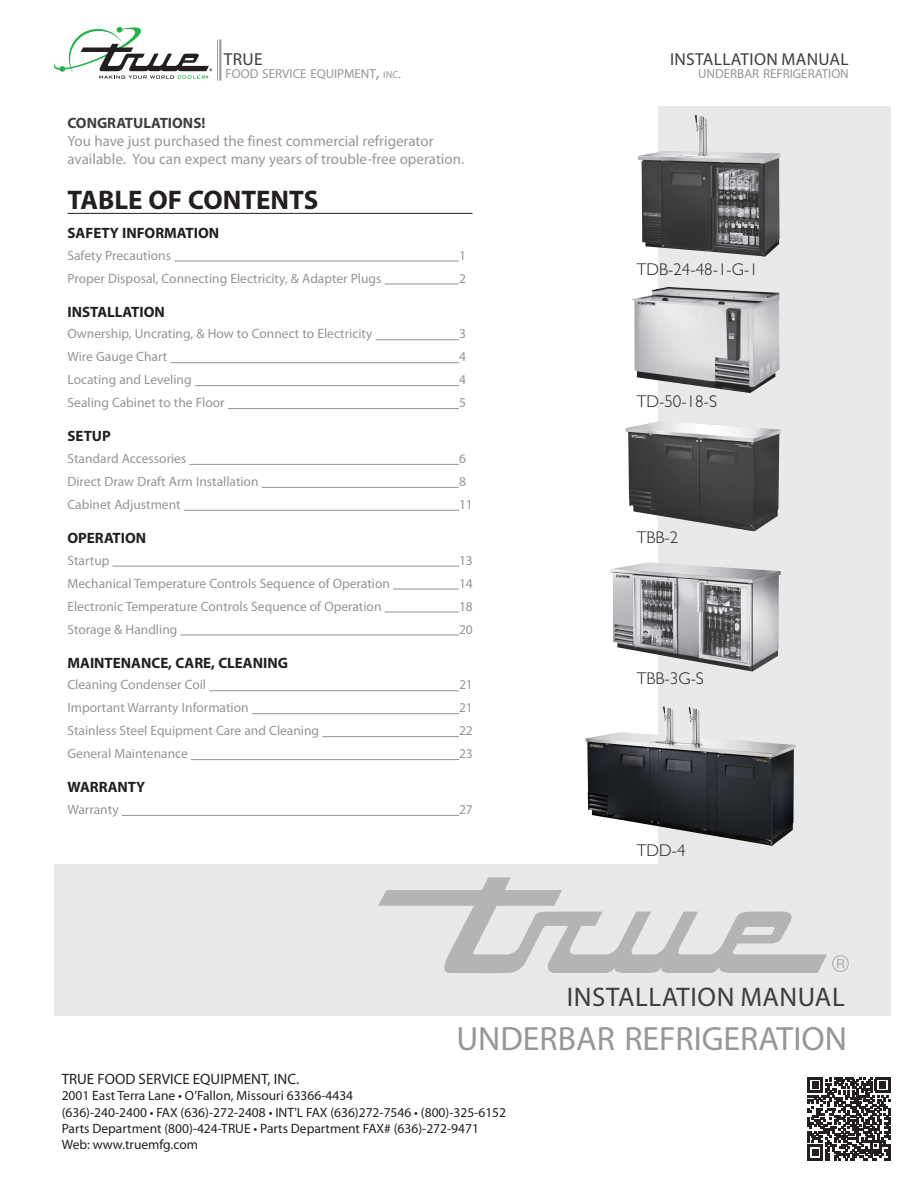
<style>
.page{position:relative;width:918px;height:1188px;background:#fff}
.page>*{position:absolute;margin:0;border:0;box-sizing:border-box;transform-origin:0 0}
.t1{font:33.75px "Myriad Pro";color:#95979a}
.t2{font:27px "Myriad Pro";letter-spacing:.02em;color:#3e3e3f}
.t3{font:700 27px "Myriad Pro";color:#231f20}
.t4{font:17.4px "Myriad Pro";letter-spacing:.02em;color:#3e3e3f}
.t5{font:300 16.95px "Gill Sans Std";color:#231f20}
.t6{font:15px/18px "Myriad Pro";color:#95979a}
.t7{font:700 15px "Myriad Pro";color:#231f20}
.t8{font:15px "Myriad Pro";color:#231f20}
.t9{font:700 15px "Myriad Pro";color:#413f41}
.t10{font:13.5px "Myriad Pro";color:#939598}
.t11{font:13.5px/16.2px "Myriad Pro";color:#231f20}
.t12{font:13.05px "Myriad Pro";color:#95979a}
.s1{font-size:17.4px}
.s2{font-size:10.2px}
.s3{font-size:13.5px}
</style>
<div class="page">
<hr style="left:219px;top:40px;width:2px;height:41px;background:#95979a">
<hr style="left:217px;top:40px;width:1px;height:41px;background:#95979a">
<svg style="left:659px;top:106px;width:232px;height:852px;background:#cbcbcc"></svg>
<div style="left:54px;top:864px;width:836px;height:151px;background:#e9e9e9"></div>
<svg style="left:378px;top:877px;width:471px;height:96px"></svg>
<img style="left:585px;top:706px;width:82px;height:113px">
<img style="left:633px;top:287px;width:147px;height:106px">
<img style="left:625px;top:421px;width:131px;height:111px">
<img style="left:611px;top:562px;width:170px;height:110px">
<img style="left:638px;top:115px;width:61px;height:79px">
<hr style="left:68px;top:213px;width:404px;height:1px;background:#231f20">
<hr style="left:174px;top:261px;width:285px;height:1px;background:#939598">
<hr style="left:385px;top:284px;width:74px;height:1px;background:#939598">
<hr style="left:376px;top:339px;width:83px;height:1px;background:#939598">
<hr style="left:170px;top:362px;width:289px;height:1px;background:#939598">
<hr style="left:195px;top:385px;width:264px;height:1px;background:#939598">
<hr style="left:228px;top:408px;width:231px;height:1px;background:#939598">
<hr style="left:190px;top:464px;width:269px;height:1px;background:#939598">
<hr style="left:262px;top:487px;width:197px;height:1px;background:#939598">
<hr style="left:184px;top:510px;width:275px;height:1px;background:#939598">
<hr style="left:113px;top:566px;width:346px;height:1px;background:#939598">
<hr style="left:393px;top:589px;width:66px;height:1px;background:#939598">
<hr style="left:385px;top:612px;width:74px;height:1px;background:#939598">
<hr style="left:181px;top:635px;width:278px;height:1px;background:#939598">
<hr style="left:209px;top:690px;width:250px;height:1px;background:#939598">
<hr style="left:252px;top:713px;width:207px;height:1px;background:#939598">
<hr style="left:322px;top:736px;width:137px;height:1px;background:#939598">
<hr style="left:191px;top:759px;width:268px;height:1px;background:#939598">
<hr style="left:122px;top:815px;width:337px;height:1px;background:#939598">
<svg style="left:54px;top:27px;width:158px;height:52px"></svg>
<svg style="left:807px;top:1077px;width:83px;height:83px"></svg>
<p class="t4" style="left:224px;top:50px;width:40px">TRUE</p>
<p class="t12" style="left:226px;top:67px;width:177px">FOOD SERVICE EQUIPMENT<span class="s1">,</span> <span class="s2">INC</span><span class="s3">.</span></p>
<p class="t9" style="left:68px;top:114px;width:139px">CONGRATULATIONS!</p>
<p class="t6" style="left:68px;top:132px;width:398px">You have just purchased the finest commercial refrigerator available. You can expect many years of trouble-free operation.</p>
<h2 class="t3" style="left:68px;top:185px;width:252px">TABLE OF CONTENTS</h2>
<p class="t7" style="left:68px;top:225px;width:153px">SAFETY INFORMATION</p>
<p class="t10" style="left:68px;top:248px;width:105px">Safety Precautions</p>
<p class="t10" style="left:459px;top:248px;width:8px">1</p>
<p class="t10" style="left:68px;top:271px;width:316px">Proper Disposal, Connecting Electricity, &amp; Adapter Plugs</p>
<p class="t10" style="left:459px;top:271px;width:8px">2</p>
<p class="t7" style="left:68px;top:303px;width:99px">INSTALLATION</p>
<p class="t10" style="left:68px;top:327px;width:307px">Ownership, Uncrating, &amp; How to Connect to Electricity</p>
<p class="t10" style="left:459px;top:327px;width:8px">3</p>
<p class="t10" style="left:68px;top:349px;width:101px">Wire Gauge Chart</p>
<p class="t10" style="left:459px;top:349px;width:8px">4</p>
<p class="t10" style="left:68px;top:372px;width:126px">Locating and Leveling</p>
<p class="t10" style="left:459px;top:372px;width:8px">4</p>
<p class="t10" style="left:68px;top:395px;width:159px">Sealing Cabinet to the Floor</p>
<p class="t10" style="left:459px;top:395px;width:8px">5</p>
<p class="t7" style="left:68px;top:428px;width:45px">SETUP</p>
<p class="t10" style="left:68px;top:451px;width:120px">Standard Accessories</p>
<p class="t10" style="left:459px;top:451px;width:8px">6</p>
<p class="t10" style="left:68px;top:474px;width:193px">Direct Draw Draft Arm Installation</p>
<p class="t10" style="left:459px;top:474px;width:8px">8</p>
<p class="t10" style="left:68px;top:497px;width:115px">Cabinet Adjustment</p>
<p class="t10" style="left:459px;top:497px;width:15px">11</p>
<p class="t7" style="left:68px;top:530px;width:80px">OPERATION</p>
<p class="t10" style="left:68px;top:553px;width:43px">Startup</p>
<p class="t10" style="left:459px;top:553px;width:15px">13</p>
<p class="t10" style="left:68px;top:576px;width:324px">Mechanical Temperature Controls Sequence of Operation</p>
<p class="t10" style="left:459px;top:576px;width:15px">14</p>
<p class="t10" style="left:68px;top:599px;width:315px">Electronic Temperature Controls Sequence of Operation</p>
<p class="t10" style="left:459px;top:599px;width:15px">18</p>
<p class="t10" style="left:68px;top:622px;width:111px">Storage &amp; Handling</p>
<p class="t10" style="left:459px;top:622px;width:15px">20</p>
<p class="t7" style="left:68px;top:654px;width:222px">MAINTENANCE, CARE, CLEANING</p>
<p class="t10" style="left:68px;top:678px;width:140px">Cleaning Condenser Coil</p>
<p class="t10" style="left:459px;top:678px;width:15px">21</p>
<p class="t10" style="left:68px;top:700px;width:183px">Important Warranty Information</p>
<p class="t10" style="left:459px;top:700px;width:15px">21</p>
<p class="t10" style="left:68px;top:723px;width:253px">Stainless Steel Equipment Care and Cleaning</p>
<p class="t10" style="left:459px;top:723px;width:15px">22</p>
<p class="t10" style="left:68px;top:746px;width:122px">General Maintenance</p>
<p class="t10" style="left:459px;top:746px;width:15px">23</p>
<p class="t7" style="left:68px;top:779px;width:79px">WARRANTY</p>
<p class="t10" style="left:68px;top:802px;width:53px">Warranty</p>
<p class="t10" style="left:459px;top:802px;width:15px">27</p>
<p class="t4" style="left:670px;top:50px;width:180px">INSTALLATION MANUAL</p>
<p class="t12" style="left:698px;top:66px;width:152px">UNDERBAR REFRIGERATION</p>
<p class="t5" style="left:637px;top:260px;width:123px">TDB-24-48-1-G-1</p>
<p class="t5" style="left:637px;top:392px;width:82px">TD-50-18-S</p>
<p class="t5" style="left:637px;top:527px;width:43px">TBB-2</p>
<p class="t5" style="left:637px;top:669px;width:69px">TBB-3G-S</p>
<p class="t5" style="left:637px;top:841px;width:50px">TDD-4</p>
<h2 class="t2" style="left:567px;top:983px;width:279px">INSTALLATION MANUAL</h2>
<h1 class="t1" style="left:456px;top:1020px;width:392px">UNDERBAR REFRIGERATION</h1>
<p class="t8" style="left:62px;top:1071px;width:239px">TRUE FOOD SERVICE EQUIPMENT, INC.</p>
<p class="t11" style="left:62px;top:1088px;width:446px">2001 East Terra Lane • O’Fallon, Missouri 63366-4434<br>(636)-240-2400 • FAX (636)-272-2408 • INT'L FAX (636)272-7546 • (800)-325-6152<br>Parts Department (800)-424-TRUE • Parts Department FAX# (636)-272-9471<br>Web: www.truemfg.com</p>
</div>
